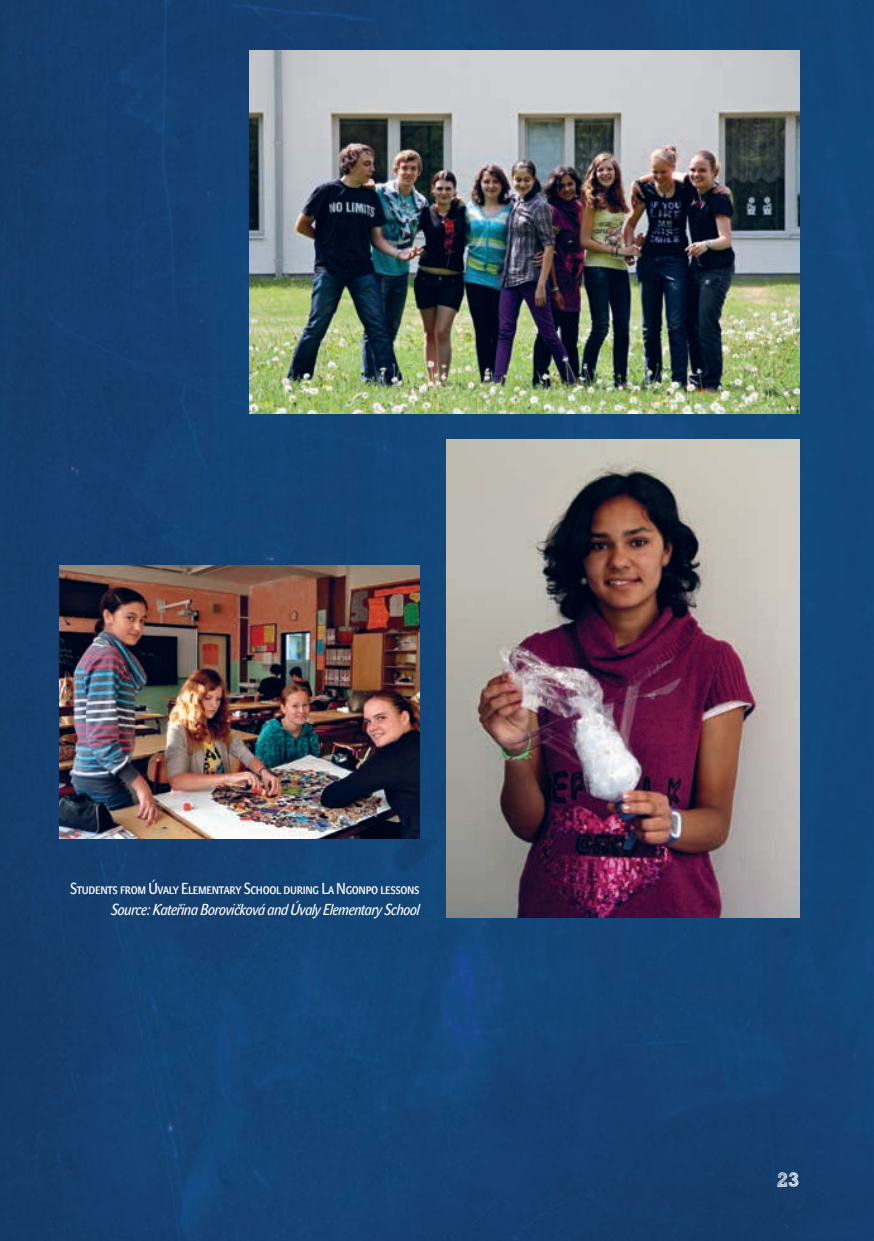
<style>
.page{position:relative;width:874px;height:1241px;background:#fff}
.page>*{position:absolute;margin:0;border:0;box-sizing:border-box;transform-origin:0 0}
.t1{font:21px "Sketch Rockwell";color:#fff}
.t2{font:15.75px "John Sans Cond Text Pro";letter-spacing:-.02em;color:#fff}
.t3{font:italic 15.75px "John Sans Cond Text Pro";letter-spacing:-.02em;color:#fff}
</style>
<div class="page">
<img style="left:0;top:0;width:873px;height:1240px">
<img style="left:249px;top:51px;width:550px;height:363px">
<img style="left:446px;top:439px;width:353px;height:478px">
<img style="left:60px;top:566px;width:359px;height:272px">
<p class="t2" style="left:70px;top:878px;width:351px">Students from Úvaly Elementary School during La Ngonpo lessons</p>
<p class="t3" style="left:111px;top:899px;width:310px">Source: Kateřina Borovičková and Úvaly Elementary School</p>
<h1 class="t1" style="left:776px;top:1167px;width:24px">23</h1>
</div>
